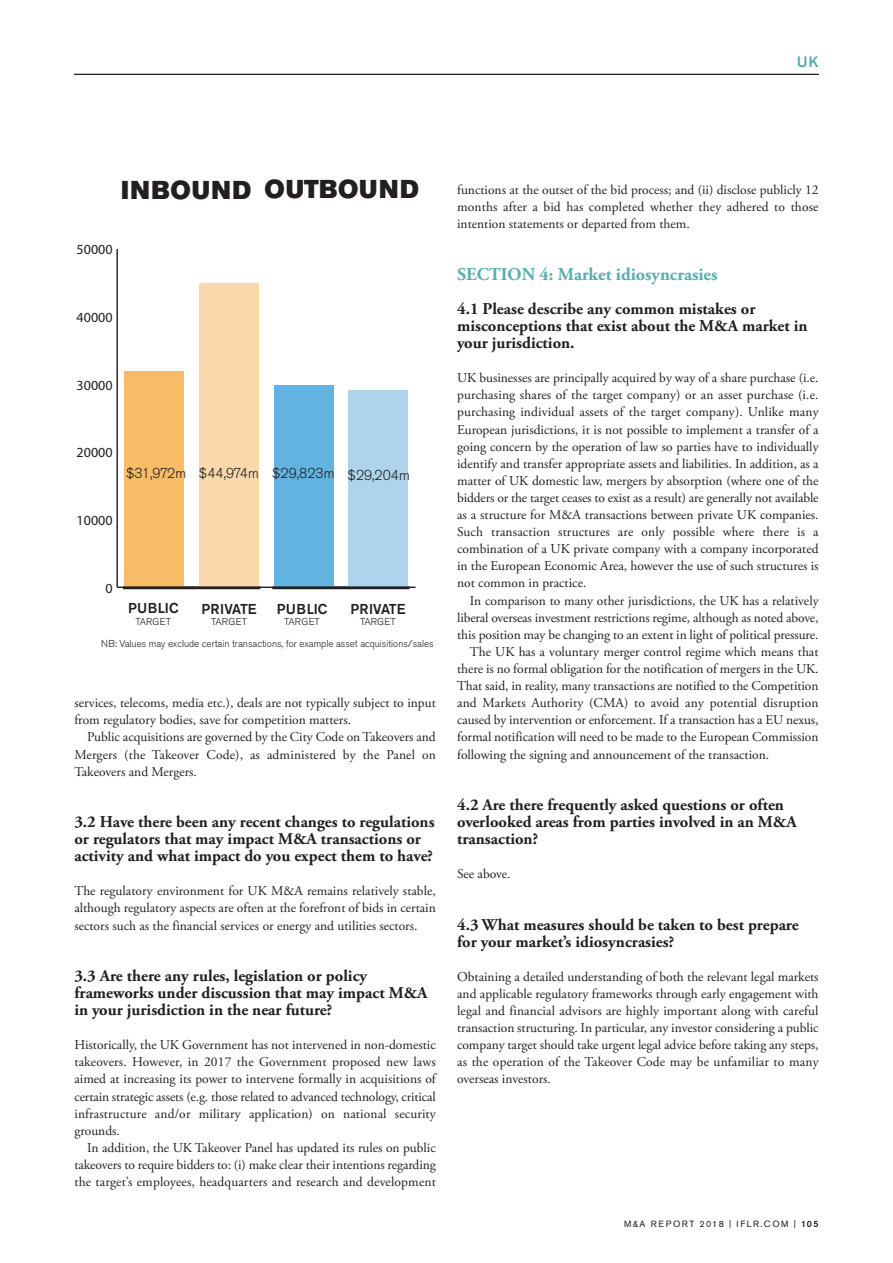
<style>
.page{position:relative;width:893px;height:1263px;background:#fff}
.page>*{position:absolute;margin:0;border:0;box-sizing:border-box;transform-origin:0 0}
.t1{font:25.65px "Akzidenz Grotesk Pro Super";letter-spacing:.03em;color:#231f20}
.t2{font:700 18px "Adobe Garamond Pro";color:#58adad}
.t3{font:700 16.5px/17.1px "Adobe Garamond Pro";color:#231f20}
.t4{font:500 15px "Akzidenz Grotesk Pro";color:#58adad}
.t5{font:300 14.25px "Akzidenz Grotesk Pro";color:#231f20}
.t6{font:500 14.25px "Akzidenz Grotesk Pro";color:#231f20}
.t7{font:13.95px "Myriad Pro";color:#231f20}
.t8{font:13.5px/17.1px "Adobe Garamond Pro";color:#231f20;text-align:justify}
.t9{font:300 9.9px "Akzidenz Grotesk Pro";color:#231f20}
.t10{font:9px "Akzidenz Grotesk Pro";letter-spacing:.18em;color:#231f20}
.s1{font-weight:500}
</style>
<div class="page">
<hr style="left:74px;top:74px;width:745px;height:1px;background:#231f20">
<hr style="left:117px;top:587px;width:299px;height:1px;background:#231f20">
<hr style="left:116px;top:249px;width:2px;height:338px;background:#231f20">
<div style="left:125px;top:371px;width:59px;height:216px;background:#f8bb66"></div>
<div style="left:199px;top:283px;width:60px;height:304px;background:#f9d9ac"></div>
<div style="left:274px;top:385px;width:59px;height:202px;background:#62b3e0"></div>
<div style="left:348px;top:390px;width:60px;height:197px;background:#aed3ec"></div>
<hr style="left:123px;top:586px;width:137px;height:3px;background:#231f20">
<hr style="left:272px;top:586px;width:138px;height:3px;background:#231f20">
<p class="t4" style="left:797px;top:56px;width:23px">UK</p>
<h1 class="t1" style="left:121px;top:179px;width:299px">INBOUND OUTBOUND</h1>
<p class="t7" style="left:77px;top:244px;width:37px">50000</p>
<p class="t7" style="left:77px;top:312px;width:37px">40000</p>
<p class="t7" style="left:77px;top:380px;width:37px">30000</p>
<p class="t7" style="left:77px;top:447px;width:37px">20000</p>
<p class="t7" style="left:77px;top:515px;width:37px">10000</p>
<p class="t5" style="left:126px;top:467px;width:285px">$31,972m $44,974m $29,823m $29,204m</p>
<p class="t7" style="left:105px;top:583px;width:9px">0</p>
<p class="t6" style="left:128px;top:603px;width:52px">PUBLIC</p>
<p class="t9" style="left:135px;top:617px;width:37px">TARGET</p>
<p class="t6" style="left:202px;top:603px;width:57px">PRIVATE</p>
<p class="t9" style="left:211px;top:617px;width:37px">TARGET</p>
<p class="t6" style="left:277px;top:603px;width:52px">PUBLIC</p>
<p class="t9" style="left:284px;top:617px;width:37px">TARGET</p>
<p class="t6" style="left:350px;top:603px;width:57px">PRIVATE</p>
<p class="t9" style="left:360px;top:617px;width:37px">TARGET</p>
<p class="t9" style="left:101px;top:639px;width:334px">NB: Values may exclude certain transactions, for example asset acquisitions/sales</p>
<p class="t8" style="left:74px;top:695px;width:363px">services, telecoms, media etc.), deals are not typically subject to input from regulatory bodies, save for competition matters.</p>
<p class="t8" style="left:74px;top:730px;width:363px;text-indent:13px">Public acquisitions are governed by the City Code on Takeovers and Mergers (the Takeover Code), as administered by the Panel on Takeovers and Mergers.</p>
<p class="t3" style="left:74px;top:814px;width:362px">3.2 Have there been any recent changes to regulations or regulators that may impact M&amp;A transactions or activity and what impact do you expect them to have?</p>
<p class="t8" style="left:74px;top:884px;width:363px">The regulatory environment for UK M&amp;A remains relatively stable, although regulatory aspects are often at the forefront of bids in certain sectors such as the financial services or energy and utilities sectors.</p>
<p class="t3" style="left:74px;top:968px;width:355px">3.3 Are there any rules, legislation or policy frameworks under discussion that may impact M&amp;A in your jurisdiction in the near future?</p>
<p class="t8" style="left:74px;top:1037px;width:363px">Historically, the UK Government has not intervened in non-domestic takeovers. However, in 2017 the Government proposed new laws aimed at increasing its power to intervene formally in acquisitions of certain strategic assets (e.g. those related to advanced technology, critical infrastructure and/or military application) on national security grounds.</p>
<p class="t8" style="left:74px;top:1140px;width:363px;text-indent:13px">In addition, the UK Takeover Panel has updated its rules on public takeovers to require bidders to: (i) make clear their intentions regarding the target’s employees, headquarters and research and development</p>
<p class="t8" style="left:457px;top:182px;width:363px">functions at the outset of the bid process; and (ii) disclose publicly 12 months after a bid has completed whether they adhered to those intention statements or departed from them.</p>
<h2 class="t2" style="left:457px;top:267px;width:262px">SECTION 4: Market idiosyncrasies</h2>
<p class="t3" style="left:457px;top:301px;width:352px">4.1 Please describe any common mistakes or misconceptions that exist about the M&amp;A market in your jurisdiction.</p>
<p class="t8" style="left:457px;top:371px;width:363px">UK businesses are principally acquired by way of a share purchase (i.e. purchasing shares of the target company) or an asset purchase (i.e. purchasing individual assets of the target company). Unlike many European jurisdictions, it is not possible to implement a transfer of a going concern by the operation of law so parties have to individually identify and transfer appropriate assets and liabilities. In addition, as a matter of UK domestic law, mergers by absorption (where one of the bidders or the target ceases to exist as a result) are generally not available as a structure for M&amp;A transactions between private UK companies.<br>Such transaction structures are only possible where there is a combination of a UK private company with a company incorporated in the European Economic Area, however the use of such structures is not common in practice.</p>
<p class="t8" style="left:470px;top:593px;width:350px">In comparison to many other jurisdictions, the UK has a relatively</p>
<p class="t8" style="left:457px;top:610px;width:363px">liberal overseas investment restrictions regime, although as noted above,</p>
<p class="t8" style="left:457px;top:627px;width:363px">this position may be changing to an extent in light of political pressure.</p>
<p class="t8" style="left:470px;top:644px;width:350px">The UK has a voluntary merger control regime which means that</p>
<p class="t8" style="left:457px;top:661px;width:363px">there is no formal obligation for the notification of mergers in the UK.</p>
<p class="t8" style="left:457px;top:678px;width:363px">That said, in reality, many transactions are notified to the Competition</p>
<p class="t8" style="left:457px;top:695px;width:363px">and Markets Authority (CMA) to avoid any potential disruption</p>
<p class="t8" style="left:457px;top:713px;width:363px">caused by intervention or enforcement. If a transaction has a EU nexus,</p>
<p class="t8" style="left:457px;top:730px;width:363px">formal notification will need to be made to the European Commission</p>
<p class="t8" style="left:457px;top:747px;width:314px">following the signing and announcement of the transaction.</p>
<p class="t3" style="left:457px;top:797px;width:341px">4.2 Are there frequently asked questions or often overlooked areas from parties involved in an M&amp;A transaction?</p>
<p class="t8" style="left:457px;top:866px;width:55px">See above.</p>
<p class="t3" style="left:457px;top:917px;width:343px">4.3 What measures should be taken to best prepare for your market’s idiosyncrasies?</p>
<p class="t8" style="left:457px;top:969px;width:363px">Obtaining a detailed understanding of both the relevant legal markets and applicable regulatory frameworks through early engagement with legal and financial advisors are highly important along with careful transaction structuring. In particular, any investor considering a public company target should take urgent legal advice before taking any steps, as the operation of the Takeover Code may be unfamiliar to many overseas investors.</p>
<p class="t10" style="left:624px;top:1221px;width:196px">M&amp;A REPORT 2018 | IFLR.COM | <span class="s1">105</span></p>
</div>
